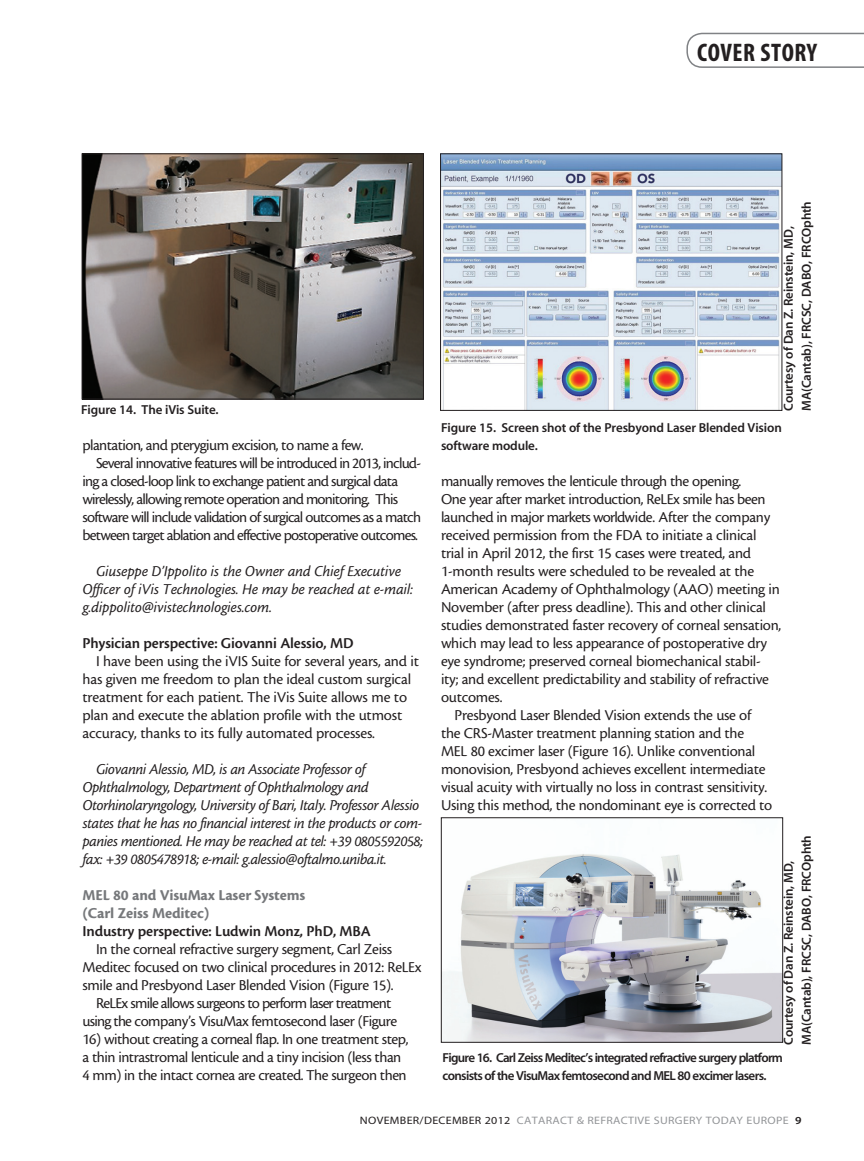
<style>
.page{position:relative;width:864px;height:1161px;background:#fff}
.page>*{position:absolute;margin:0;border:0;box-sizing:border-box;transform-origin:0 0}
.t1{font:25.5px "Myriad MM 700 300";letter-spacing:.02em;color:#231f20}
.feature_body{font:15.75px/18px "Cronos MM 408 10";letter-spacing:-.015em;color:#231f20}
.feature_body-2{font:15.75px/18px "Cronos MM 408 10";letter-spacing:-.05em;color:#231f20}
.feature_body-3{font:15.75px/18px "Cronos MM It 408 10";letter-spacing:-.025em;color:#231f20}
.feature_body-4{font:15.75px/18px "Cronos MM It 408 10";letter-spacing:-.005em;color:#231f20}
.feature_body-5{font:15.75px "Cronos MM 574 10";letter-spacing:-.01em;color:#231f20}
.feature_body-6{font:15.75px/18px "Cronos MM 700 10";letter-spacing:-.01em;color:#76787b}
.feature_body-7{font:15.75px "Cronos MM 408 10";letter-spacing:-.035em;color:#231f20}
.feature_caption{font:13.05px/18px "Myriad MM 565 600";letter-spacing:-.01em;color:#231f20}
.feature_caption-2{font:13.05px/18px "Myriad MM 565 600";letter-spacing:-.055em;color:#231f20}
.t2{font:10.8px "Myriad MM 400 600";letter-spacing:.025em;color:#939598;scale:1.11 1}
.s1{color:#231f20}
.s2{font-family:"Myriad MM 565 600";color:#231f20}
</style>
<div class="page">
<svg style="left:686px;top:33px;width:178px;height:35px"></svg>
<img style="left:84px;top:155px;width:338px;height:242px">
<div style="left:82px;top:153px;width:342px;height:246px;border:1px solid #231f20"></div>
<img style="left:442px;top:155px;width:338px;height:254px">
<div style="left:440px;top:153px;width:342px;height:258px;border:1px solid #231f20"></div>
<img style="left:443px;top:854px;width:338px;height:187px">
<div style="left:441px;top:817px;width:342px;height:226px;border:1px solid #231f20"></div>
<h1 class="t1" style="left:697px;top:40px;width:122px">COVER STORY</h1>
<p class="feature_caption" style="left:81px;top:401px;width:139px">Figure 14. The iVis Suite.</p>
<p class="feature_body-7" style="left:82px;top:437px;width:283px">plantation, and pterygium excision, to name a few.</p>
<p class="feature_body-2" style="left:82px;top:454px;width:340px;text-indent:14px">Several innovative features will be introduced in 2013, includ&shy;ing a closed-loop link to exchange patient and surgical data wirelessly, allowing remote operation and monitoring. This software will include validation of surgical outcomes as a match between target ablation and effective postoperative outcomes.</p>
<p class="feature_body-4" style="left:82px;top:562px;width:332px;text-indent:14px">Giuseppe D’Ippolito is the Owner and Chief Executive<br>Officer of iVis Technologies. He may be reached at e-mail: g.dippolito@ivistechnologies.com.</p>
<p class="feature_body-5" style="left:82px;top:635px;width:273px">Physician perspective: Giovanni Alessio, MD</p>
<p class="feature_body" style="left:82px;top:652px;width:338px;text-indent:14px">I have been using the iVIS Suite for several years, and it has given me freedom to plan the ideal custom surgical treatment for each patient. The iVis Suite allows me to plan and execute the ablation profile with the utmost accuracy, thanks to its fully automated processes.</p>
<p class="feature_body-3" style="left:82px;top:760px;width:342px;text-indent:14px">Giovanni Alessio, MD, is an Associate Professor of Ophthalmology, Department of Ophthalmology and Otorhinolaryngology, University of Bari, Italy. Professor Alessio states that he has no financial interest in the products or com&shy;panies mentioned. He may be reached at tel: +39 0805592058; fax: +39 0805478918; e-mail: g.alessio@oftalmo.uniba.it.</p>
<p class="feature_body-6" style="left:82px;top:886px;width:224px">MEL 80 and VisuMax Laser Systems (Carl Zeiss Meditec)</p>
<p class="feature_body-5" style="left:82px;top:923px;width:290px">Industry perspective: Ludwin Monz, PhD, MBA</p>
<p class="feature_body" style="left:82px;top:940px;width:341px;text-indent:14px">In the corneal refractive surgery segment, Carl Zeiss<br>Meditec focused on two clinical procedures in 2012: ReLEx smile and Presbyond Laser Blended Vision (Figure 15).</p>
<p class="feature_body-2" style="left:82px;top:994px;width:316px;text-align:center">ReLEx smile allows surgeons to perform laser treatment using the company’s VisuMax femtosecond laser (Figure</p>
<p class="feature_body" style="left:82px;top:1030px;width:327px">16) without creating a corneal flap. In one treatment step, a thin intrastromal lenticule and a tiny incision (less than<br>4 mm) in the intact cornea are created. The surgeon then</p>
<p class="feature_caption" style="left:780px;top:411px;width:211px;rotate:-90deg">Courtesy of Dan Z. Reinstein, MD,<br>MA(Cantab), FRCSC, DABO, FRCOphth</p>
<p class="feature_caption" style="left:441px;top:419px;width:342px">Figure 15. Screen shot of the Presbyond Laser Blended Vision software module.</p>
<p class="feature_body" style="left:441px;top:472px;width:342px">manually removes the lenticule through the opening.<br>One year after market introduction, ReLEx smile has been launched in major markets worldwide. After the company received permission from the FDA to initiate a clinical trial in April 2012, the first 15 cases were treated, and 1-month results were scheduled to be revealed at the American Academy of Ophthalmology (AAO) meeting in November (after press deadline). This and other clinical studies demonstrated faster recovery of corneal sensation, which may lead to less appearance of postoperative dry eye syndrome; preserved corneal biomechanical stabil&shy;ity; and excellent predictability and stability of refractive outcomes.</p>
<p class="feature_body" style="left:441px;top:706px;width:333px;text-indent:14px">Presbyond Laser Blended Vision extends the use of the CRS-Master treatment planning station and the MEL 80 excimer laser (Figure 16). Unlike conventional monovision, Presbyond achieves excellent intermediate visual acuity with virtually no loss in contrast sensitivity.<br>Using this method, the nondominant eye is corrected to</p>
<p class="feature_caption" style="left:780px;top:1045px;width:211px;rotate:-90deg">Courtesy of Dan Z. Reinstein, MD,<br>MA(Cantab), FRCSC, DABO, FRCOphth</p>
<p class="feature_caption-2" style="left:442px;top:1049px;width:342px">Figure 16. Carl Zeiss Meditec’s integrated refractive surgery platform consists of the VisuMax femtosecond and MEL 80 excimer lasers.</p>
<p class="t2" style="left:360px;top:1115px;width:399px"><span class="s1">NOVEMBER/DECEMBER 2012</span> CATARACT &amp; REFRACTIVE SURGERY TODAY EUROPE <span class="s2">9</span></p>
</div>
